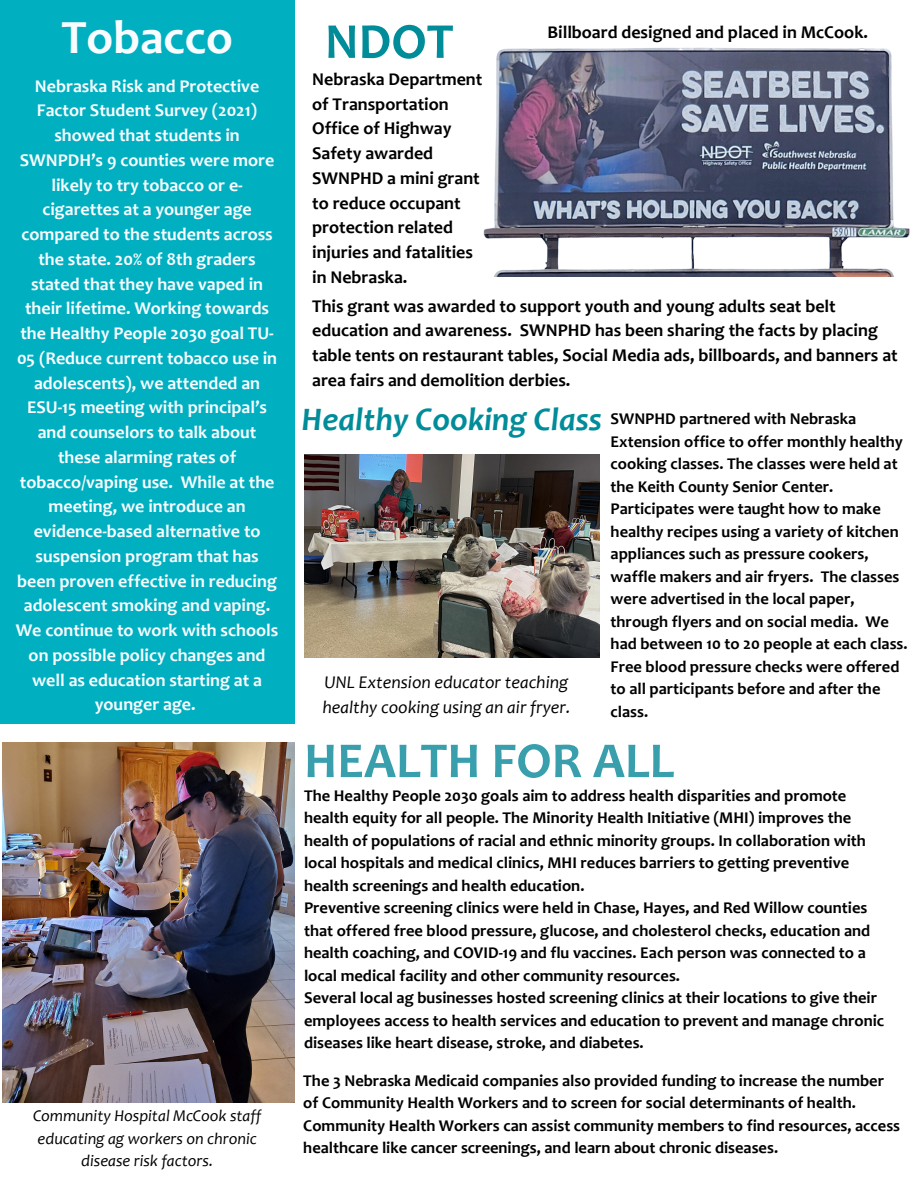
<style>
.page{position:relative;width:918px;height:1188px;background:#fff}
.page>*{position:absolute;margin:0;border:0;box-sizing:border-box;transform-origin:0 0}
.t1{font:700 50.85px "Candara";color:#399fad}
.t2{font:700 50.85px "Candara";color:#008c99}
.t3{font:700 48px "Candara";color:#f8fcff}
.t4{font:italic 700 33px "Candara";color:#008c99}
.t5{font:700 18px/24.8px "Candara";color:#f8fcff;text-align:center}
.t6{font:700 18px/24.8px "Candara";color:#000}
.t7{font:italic 18px/24.8px "Candara";color:#000}
.t8{font:700 16.5px/22.5px "Candara";color:#000001}
.t9{font:700 16.5px/22.5px "Candara";color:#000}
.t10{font:italic 16.5px/22.5px "Candara";color:#000;text-align:center}
</style>
<div class="page">
<div style="left:0;top:0;width:295px;height:724px;background:#00b0c0"></div>
<img style="left:304px;top:455px;width:296px;height:202px">
<img style="left:483px;top:47px;width:427px;height:229px">
<img style="left:2px;top:742px;width:293px;height:360px">
<h4 class="t3" style="left:61px;top:18px;width:173px">Tobacco</h4>
<h4 class="t2" style="left:325px;top:21px;width:130px">NDOT</h4>
<p class="t6" style="left:547px;top:22px;width:322px">Billboard designed and placed in McCook.</p>
<p class="t5" style="left:16px;top:75px;width:264px">Nebraska Risk and Protective<br>Factor Student Survey (2021) showed that students in<br>SWNPDH’s 9 counties were more likely to try tobacco or e&shy;cigarettes at a younger age compared to the students across the state. 20% of 8th graders stated that they have vaped in their lifetime. Working towards the Healthy People 2030 goal TU-<br>05 (Reduce current tobacco use in adolescents), we attended an<br>ESU-15 meeting with principal’s and counselors to talk about these alarming rates of tobacco/vaping use. While at the meeting, we introduce an evidence-based alternative to suspension program that has been proven effective in reducing adolescent smoking and vaping.<br>We continue to work with schools on possible policy changes and well as education starting at a younger age.</p>
<h4 class="t10" style="left:33px;top:1106px;width:230px">Community Hospital McCook staff educating ag workers on chronic disease risk factors.</h4>
<h4 class="t6" style="left:312px;top:68px;width:172px">Nebraska Department of Transportation<br>Office of Highway<br>Safety awarded<br>SWNPHD a mini grant to reduce occupant protection related injuries and fatalities in Nebraska.</h4>
<p class="t6" style="left:312px;top:295px;width:587px">This grant was awarded to support youth and young adults seat belt education and awareness. SWNPHD has been sharing the facts by placing table tents on restaurant tables, Social Media ads, billboards, and banners at area fairs and demolition derbies.</p>
<p class="t4" style="left:302px;top:406px;width:302px">Healthy Cooking Class</p>
<h3 class="t7" style="left:322px;top:671px;width:250px">UNL Extension educator teaching healthy cooking using an air fryer.</h3>
<h4 class="t9" style="left:611px;top:409px;width:299px">SWNPHD partnered with Nebraska Extension office to offer monthly healthy cooking classes. The classes were held at the Keith County Senior Center.<br>Participates were taught how to make healthy recipes using a variety of kitchen appliances such as pressure cookers, waffle makers and air fryers. The classes were advertised in the local paper, through flyers and on social media. We had between 10 to 20 people at each class.<br>Free blood pressure checks were offered to all participants before and after the class.</h4>
<h4 class="t1" style="left:304px;top:740px;width:372px">HEALTH FOR ALL</h4>
<h1 class="t8" style="left:304px;top:786px;width:582px">The Healthy People 2030 goals aim to address health disparities and promote health equity for all people. The Minority Health Initiative (MHI) improves the health of populations of racial and ethnic minority groups. In collaboration with local hospitals and medical clinics, MHI reduces barriers to getting preventive health screenings and health education.<br>Preventive screening clinics were held in Chase, Hayes, and Red Willow counties that offered free blood pressure, glucose, and cholesterol checks, education and health coaching, and COVID-19 and flu vaccines. Each person was connected to a local medical facility and other community resources.<br>Several local ag businesses hosted screening clinics at their locations to give their employees access to health services and education to prevent and manage chronic diseases like heart disease, stroke, and diabetes.</h1>
<h4 class="t9" style="left:303px;top:1071px;width:598px">The 3 Nebraska Medicaid companies also provided funding to increase the number of Community Health Workers and to screen for social determinants of health.<br>Community Health Workers can assist community members to find resources, access healthcare like cancer screenings, and learn about chronic diseases.</h4>
</div>
